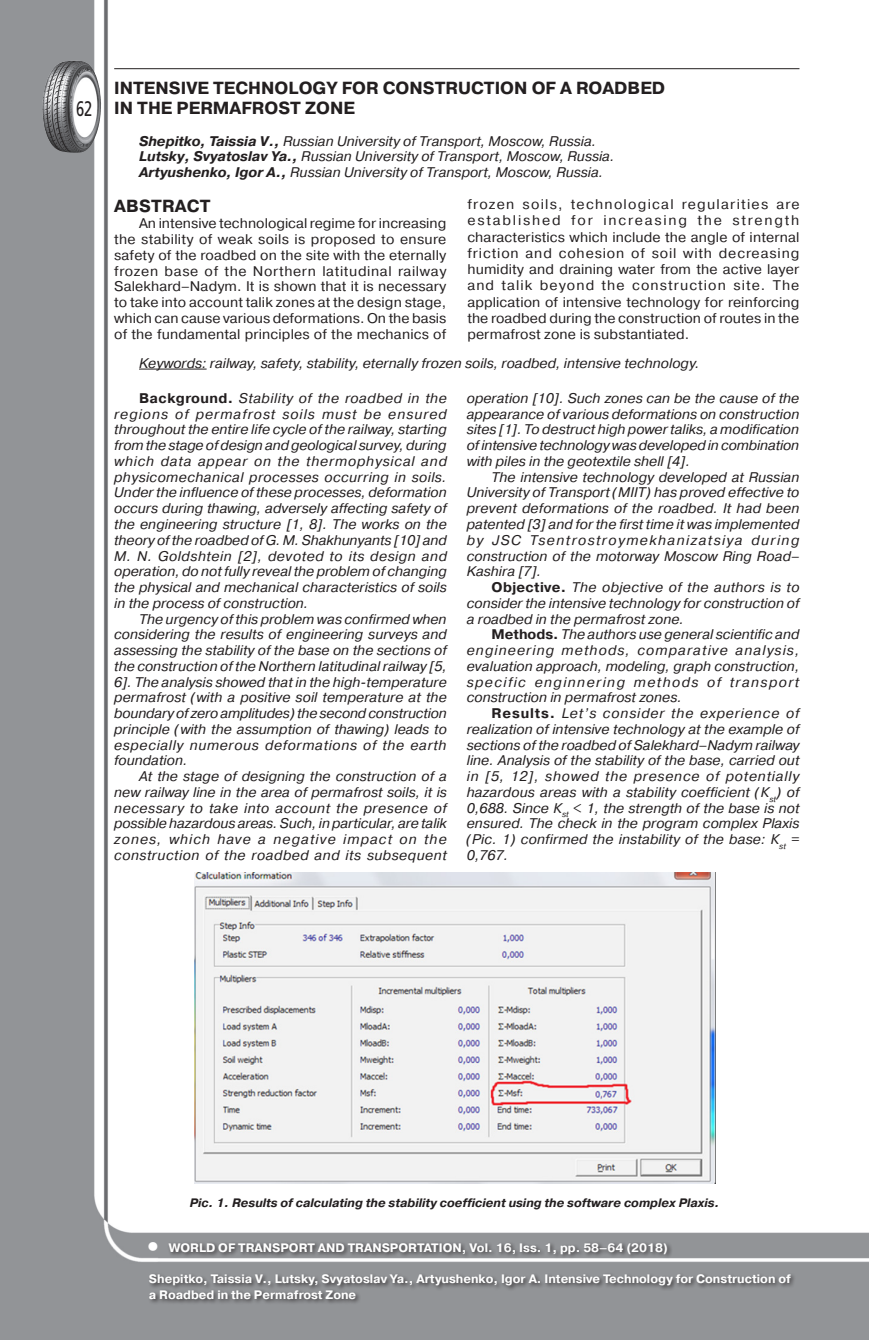
<style>
.page{position:relative;width:869px;height:1340px;background:#fff}
.page>*{position:absolute;margin:0;border:0;box-sizing:border-box;transform-origin:0 0}
.t1{font:21px "Free Set C";color:#231f20;scale:.7 1}
.zag_engl{font:700 17.5px/20.1px "Pragmatica C";color:#231f20}
.Podzag{font:700 17.5px "Pragmatica C";letter-spacing:.01em;color:#231f20}
.vrez_engl{font:italic 14px/15.8px "Pragmatica C";color:#231f20;text-align:justify}
.vrez_engl_priamoi{font:14px/16.3px "Pragmatica C";letter-spacing:.01em;color:#231f20;text-align:justify}
.подвал_bottom{font:700 12.25px/15.8px "Pragmatica C";color:#fff}
.Podpisi{font:italic 700 12.25px "Pragmatica C";color:#231f20}
.Подвал_топ{font:700 12.25px "Pragmatica C";color:#fff}
.s1{font-weight:700}
.s2{font-weight:700;font-style:normal}
.s3{font-size:24.5px}
</style>
<div class="page">
<img style="left:0;top:0;width:868px;height:1339px">
<img style="left:42px;top:61px;width:33px;height:84px">
<hr style="left:114px;top:68px;width:685px;height:1px;background:#231f20">
<hr style="left:139px;top:369px;width:67px;height:1px;background:#231f20">
<img style="left:194px;top:872px;width:521px;height:311px">
<div style="left:148px;top:1240px;width:648px;height:65px;background:#231f20;opacity:.75"></div>
<h1 class="t1" style="left:76px;top:97px;width:24px">62</h1>
<p class="zag_engl" style="left:114px;top:78px;width:552px">INTENSIVE TECHNOLOGY FOR CONSTRUCTION OF A ROADBED<br>IN THE PERMAFROST ZONE</p>
<p class="vrez_engl" style="left:139px;top:133px;width:458px"><span class="s1">Shepitko, Taissia V.,</span> Russian University of Transport, Moscow, Russia.</p>
<p class="vrez_engl" style="left:139px;top:149px;width:477px"><span class="s1">Lutsky, Svyatoslav Ya.,</span> Russian University of Transport, Moscow, Russia.</p>
<p class="vrez_engl" style="left:139px;top:164px;width:465px"><span class="s1">Artyushenko, Igor A.,</span> Russian University of Transport, Moscow, Russia.</p>
<p class="Podzag" style="left:114px;top:196px;width:98px">ABSTRACT</p>
<p class="vrez_engl_priamoi" style="left:114px;top:215px;width:333px;text-indent:25px">An intensive technological regime for increasing the stability of weak soils is proposed to ensure safety of the roadbed on the site with the eternally frozen base of the Northern latitudinal railway Salekhard–Nadym. It is shown that it is necessary to take into account talik zones at the design stage, which can cause various deformations. On the basis of the fundamental principles of the mechanics of</p>
<p class="vrez_engl_priamoi" style="left:467px;top:196px;width:333px">frozen soils, technological regularities are established for increasing the strength characteristics which include the angle of internal friction and cohesion of soil with decreasing humidity and draining water from the active layer and talik beyond the construction site. The application of intensive technology for reinforcing the roadbed during the construction of routes in the permafrost zone is substantiated.</p>
<p class="vrez_engl" style="left:139px;top:355px;width:562px">Keywords: railway, safety, stability, eternally frozen soils, roadbed, intensive technology.</p>
<p class="vrez_engl" style="left:114px;top:390px;width:334px;text-indent:25px"><span class="s2">Background.</span> Stability of the roadbed in the regions of permafrost soils must be ensured throughout the entire life cycle of the railway, starting from the stage of design and geological survey, during which data appear on the thermophysical and physicomechanical processes occurring in soils.<br>Under the influence of these processes, deformation occurs during thawing, adversely affecting safety of the engineering structure [1, 8]. The works on the theory of the roadbed of G. M. Shakhunyants [10] and M. N. Goldshtein [2], devoted to its design and operation, do not fully reveal the problem of changing the physical and mechanical characteristics of soils in the process of construction.</p>
<p class="vrez_engl" style="left:114px;top:611px;width:334px;text-indent:25px">The urgency of this problem was confirmed when considering the results of engineering surveys and assessing the stability of the base on the sections of the construction of the Northern latitudinal railway [5, 6]. The analysis showed that in the high-temperature permafrost (with a positive soil temperature at the boundary of zero amplitudes) the second construction principle (with the assumption of thawing) leads to especially numerous deformations of the earth foundation.</p>
<p class="vrez_engl" style="left:114px;top:768px;width:334px;text-indent:25px">At the stage of designing the construction of a new railway line in the area of permafrost soils, it is necessary to take into account the presence of possible hazardous areas. Such, in particular, are talik zones, which have a negative impact on the construction of the roadbed and its subsequent</p>
<p class="vrez_engl" style="left:466px;top:390px;width:334px">operation [10]. Such zones can be the cause of the appearance of various deformations on construction sites [1]. To destruct high power taliks, a modification of intensive technology was developed in combination with piles in the geotextile shell [4].</p>
<p class="vrez_engl" style="left:466px;top:469px;width:334px;text-indent:25px">The intensive technology developed at Russian University of Transport (MIIT) has proved effective to prevent deformations of the roadbed. It had been patented [3] and for the first time it was implemented by JSC Tsentrostroymekhanizatsiya during construction of the motorway Moscow Ring Road– Kashira [7].</p>
<p class="vrez_engl" style="left:466px;top:579px;width:334px;text-indent:25px"><span class="s2">Objective.</span> The objective of the authors is to consider the intensive technology for construction of a roadbed in the permafrost zone.</p>
<p class="vrez_engl" style="left:466px;top:626px;width:334px;text-indent:25px"><span class="s2">Methods.</span> The authors use general scientific and engineering methods, comparative analysis, evaluation approach, modeling, graph construction, specific enginnering methods of transport construction in permafrost zones.</p>
<p class="vrez_engl" style="left:466px;top:705px;width:334px;text-indent:25px"><span class="s2">Results.</span> Let’s consider the experience of realization of intensive technology at the example of sections of the roadbed of Salekhard–Nadym railway line. Analysis of the stability of the base, carried out in [5, 12], showed the presence of potentially hazardous areas with a stability coefficient (К<sub>st</sub>) of 0,688. Since К<sub>st</sub> &lt; 1, the strength of the base is not ensured. The check in the program complex Plaxis (Pic. 1) confirmed the instability of the base: К<sub>st</sub> = 0,767.</p>
<p class="Podpisi" style="left:190px;top:1195px;width:531px">Pic. 1. Results of calculating the stability coefficient using the software complex Plaxis.</p>
<p class="Подвал_топ" style="left:145px;top:1241px;width:524px"><span class="s3">•</span> WORLD OF TRANSPORT AND TRANSPORTATION, Vol. 16, Iss. 1, pp. 58–64 (2018)</p>
<p class="подвал_bottom" style="left:149px;top:1270px;width:643px">Shepitko, Taissia V., Lutsky, Svyatoslav Ya., Artyushenko, Igor A. Intensive Technology for Construction of a Roadbed in the Permafrost Zone</p>
</div>
